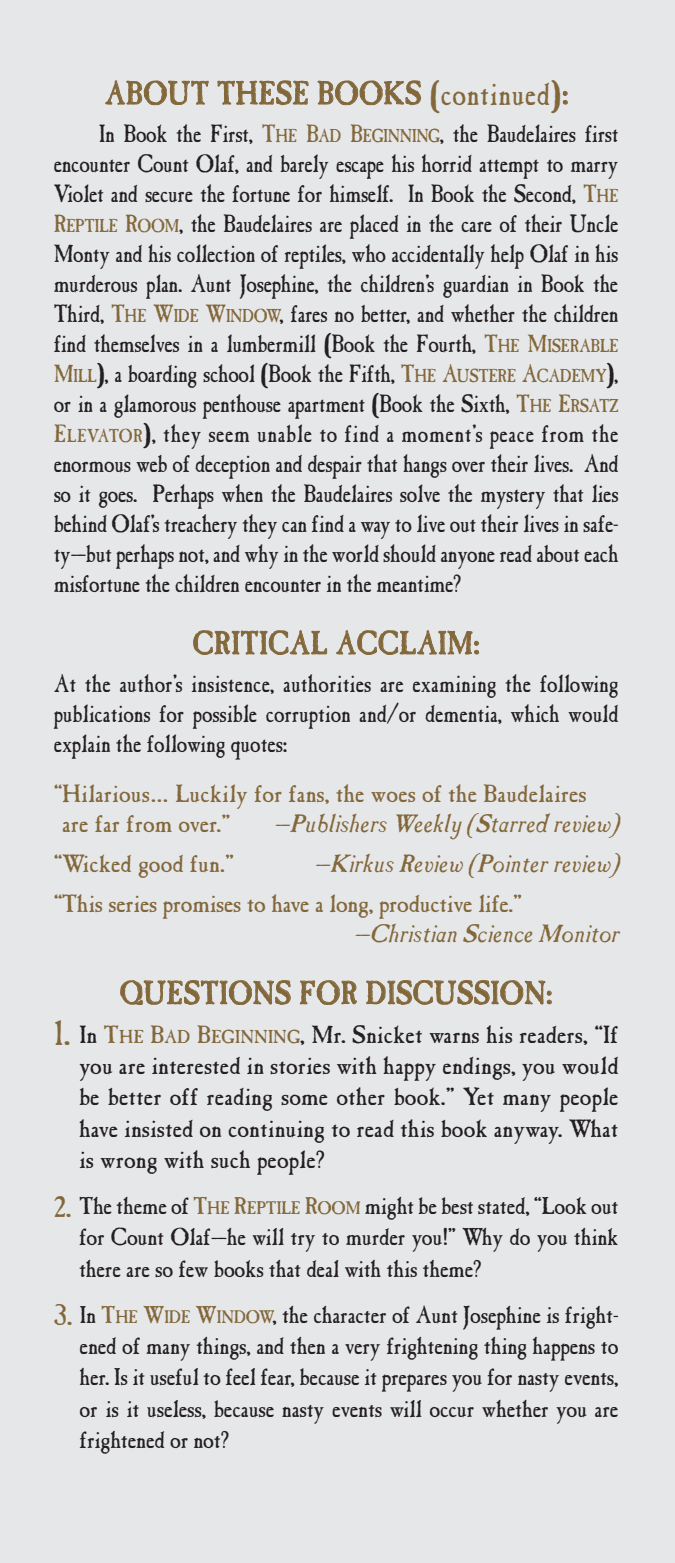
<style>
.page{position:relative;width:675px;height:1563px;background:#fff}
.page>*{position:absolute;margin:0;border:0;box-sizing:border-box;transform-origin:0 0}
.t1{font:32.5px "Caslon Antique";letter-spacing:.02em;color:#82673a;scale:.9 1}
.t2{font:25px/30px "Caslon Antique";letter-spacing:-.01em;color:#231f20;text-align:justify;scale:.9 1}
.t3{font:25px/31.2px "Caslon Antique";letter-spacing:-.01em;color:#231f20;text-align:justify}
.t4{font:25px/30px "Caslon Antique";color:#82673a}
.t5{font:italic 25px "Caslon Antique";color:#82673a}
.t6{font:24.5px/31.2px "Caslon Antique";letter-spacing:-.015em;color:#231f20;text-align:justify;scale:.95 1}
.s1{color:#82673a}
.s2{font-size:18.75px;color:#82673a}
.s3{font-size:35px;color:#82673a}
.s4{font-size:30px;color:#82673a}
.s5{font-size:18.25px;color:#82673a}
</style>
<div class="page">
<div style="left:0;top:0;width:675px;height:1562px;background:#e6e7e9"></div>
<h1 class="t1" style="left:105px;top:81px;width:516px">ABOUT THESE BOOKS (continued):</h1>
<p class="t2" style="left:54px;top:121px;width:629px;text-indent:45px">In Book the First, <span class="s1">T</span><span class="s2">HE</span> <span class="s1">B</span><span class="s2">AD</span> <span class="s1">B</span><span class="s2">EGINNING</span>, the Baudelaires first encounter Count Olaf, and barely escape his horrid attempt to marry Violet and secure the fortune for himself. In Book the Second, <span class="s1">T</span><span class="s2">HE </span><span class="s1">R</span><span class="s2">EPTILE</span> <span class="s1">R</span><span class="s2">OOM</span>, the Baudelaires are placed in the care of their Uncle Monty and his collection of reptiles, who accidentally help Olaf in his murderous plan. Aunt Josephine, the children’s guardian in Book the Third, <span class="s1">T</span><span class="s2">HE</span> <span class="s1">W</span><span class="s2">IDE</span> <span class="s1">W</span><span class="s2">INDOW</span>, fares no better, and whether the children find themselves in a lumbermill (Book the Fourth, <span class="s1">T</span><span class="s2">HE</span> <span class="s1">M</span><span class="s2">ISERABLE </span><span class="s1">M</span><span class="s2">ILL</span>), a boarding school (Book the Fifth, <span class="s1">T</span><span class="s2">HE</span> <span class="s1">A</span><span class="s2">USTERE</span> <span class="s1">A</span><span class="s2">CADEMY</span>), or in a glamorous penthouse apartment (Book the Sixth, <span class="s1">T</span><span class="s2">HE</span> <span class="s1">E</span><span class="s2">RSATZ </span><span class="s1">E</span><span class="s2">LEVATOR</span>), they seem unable to find a moment’s peace from the enormous web of deception and despair that hangs over their lives. And so it goes. Perhaps when the Baudelaires solve the mystery that lies behind Olaf’s treachery they can find a way to live out their lives in safe&shy;ty—but perhaps not, and why in the world should anyone read about each misfortune the children encounter in the meantime?</p>
<h1 class="t1" style="left:193px;top:631px;width:320px">CRITICAL ACCLAIM:</h1>
<p class="t2" style="left:54px;top:671px;width:629px">At the author’s insistence, authorities are examining the following publications for possible corruption and/or dementia, which would explain the following quotes:</p>
<p class="t4" style="left:62px;top:781px;width:526px;text-indent:-8px">“Hilarious... Luckily for fans, the woes of the Baudelaires are far from over.”</p>
<p class="t5" style="left:274px;top:813px;width:347px">—Publishers Weekly (Starred review)</p>
<p class="t4" style="left:54px;top:851px;width:182px">“Wicked good fun.”</p>
<p class="t5" style="left:314px;top:853px;width:306px">—Kirkus Review (Pointer review)</p>
<p class="t4" style="left:54px;top:891px;width:470px">“This series promises to have a long, productive life.”</p>
<p class="t5" style="left:353px;top:923px;width:267px">—Christian Science Monitor</p>
<h1 class="t1" style="left:120px;top:981px;width:482px">QUESTIONS FOR DISCUSSION:</h1>
<p class="t3" style="left:79px;top:1021px;width:541px;text-indent:-25px"><span class="s3">1.</span> In <span class="s1">T</span><span class="s2">HE</span> <span class="s1">B</span><span class="s2">AD</span> <span class="s1">B</span><span class="s2">EGINNING</span>, Mr. Snicket warns his readers, “If you are interested in stories with happy endings, you would be better off reading some other book.” Yet many people have insisted on continuing to read this book anyway. What is wrong with such people?</p>
<p class="t6" style="left:79px;top:1192px;width:570px;text-indent:-25px"><span class="s4">2.</span> The theme of <span class="s1">T</span><span class="s5">HE</span> <span class="s1">R</span><span class="s5">EPTILE</span> <span class="s1">R</span><span class="s5">OOM</span> might be best stated, “Look out for Count Olaf—he will try to murder you!” Why do you think there are so few books that deal with this theme?</p>
<p class="t6" style="left:80px;top:1301px;width:569px;text-indent:-26px"><span class="s4">3.</span> In <span class="s1">T</span><span class="s5">HE</span> <span class="s1">W</span><span class="s5">IDE</span> <span class="s1">W</span><span class="s5">INDOW</span>, the character of Aunt Josephine is fright&shy;ened of many things, and then a very frightening thing happens to her. Is it useful to feel fear, because it prepares you for nasty events, or is it useless, because nasty events will occur whether you are frightened or not?</p>
</div>
